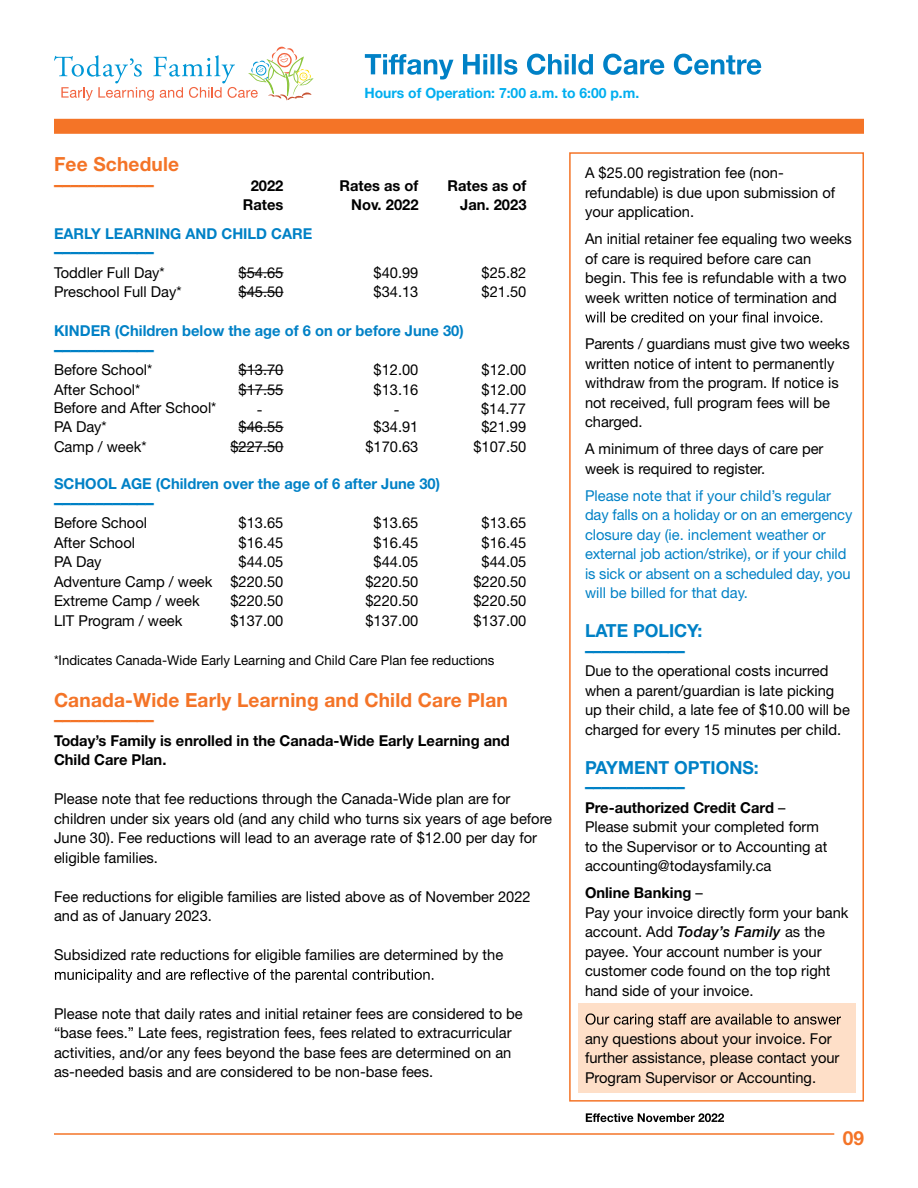
<style>
.page{position:relative;width:918px;height:1188px;background:#fff}
.page>*{position:absolute;margin:0;border:0;box-sizing:border-box;transform-origin:0 0}
.t1{font:700 19.5px "Helvetica Neue";letter-spacing:.01em;color:#f47427}
.t2{font:700 18px/19.5px "Helvetica Neue";color:#0081c6}
.t3{font:700 18px "Helvetica Neue";color:#f47427}
.t4{font:15px/19.5px "Helvetica Neue";color:#000}
.t5{font:15px/19.5px "Helvetica Neue";letter-spacing:-.01em;color:#0081c6}
.t6{font:700 15px "Helvetica Neue";color:#0081c6}
.t7{font:700 15px/19.5px "Helvetica Neue";color:#000}
.t8{font:700 14.25px "Helvetica Neue";color:#00aeef}
.t9{font:13.5px "Helvetica Neue";color:#000}
.s1{font-weight:700}
.s2{font-weight:500;font-style:italic}
</style>
<div class="page">
<div style="left:578px;top:1004px;width:277px;height:89px;background:#fedfc8"></div>
<hr style="left:239px;top:272px;width:44px;height:1px;background:#000">
<hr style="left:239px;top:292px;width:44px;height:1px;background:#000">
<hr style="left:239px;top:370px;width:44px;height:1px;background:#000">
<hr style="left:239px;top:389px;width:44px;height:1px;background:#000">
<hr style="left:239px;top:427px;width:44px;height:1px;background:#000">
<hr style="left:230px;top:446px;width:53px;height:1px;background:#000">
<svg style="left:55px;top:969px;width:378px;height:14px"></svg>
<hr style="left:54px;top:1133px;width:780px;height:2px;background:#f47427">
<div style="left:54px;top:119px;width:810px;height:15px;background:#f47427"></div>
<svg style="left:54px;top:47px;width:260px;height:54px"></svg>
<div style="left:569px;top:152px;width:295px;height:950px;border:2px solid #f47427"></div>
<svg style="left:585px;top:312px;width:237px;height:14px"></svg>
<svg style="left:586px;top:1013px;width:255px;height:15px"></svg>
<svg style="left:586px;top:1113px;width:138px;height:9px"></svg>
<svg style="left:365px;top:54px;width:396px;height:26px"></svg>
<p class="t8" style="left:364px;top:84px;width:276px">Hours of Operation: 7:00 a.m. to 6:00 p.m.</p>
<h1 class="t1" style="left:54px;top:152px;width:127px">Fee Schedule</h1>
<p class="t3" style="left:54px;top:173px;width:102px">––––––––––––</p>
<p class="t7" style="left:251px;top:175px;width:34px">2022</p>
<p class="t7" style="left:340px;top:175px;width:80px">Rates as of</p>
<p class="t7" style="left:448px;top:175px;width:80px">Rates as of</p>
<p class="t7" style="left:243px;top:195px;width:42px">Rates</p>
<p class="t7" style="left:351px;top:195px;width:69px">Nov. 2022</p>
<p class="t7" style="left:460px;top:195px;width:68px">Jan. 2023</p>
<p class="t6" style="left:54px;top:224px;width:260px">EARLY LEARNING AND CHILD CARE</p>
<p class="t2" style="left:54px;top:242px;width:102px">––––––––––––</p>
<p class="t4" style="left:54px;top:263px;width:112px">Toddler Full Day*</p>
<p class="t4" style="left:239px;top:263px;width:46px">$54.65</p>
<p class="t4" style="left:374px;top:263px;width:46px">$40.99</p>
<p class="t4" style="left:482px;top:263px;width:46px">$25.82</p>
<p class="t4" style="left:54px;top:282px;width:129px">Preschool Full Day*</p>
<p class="t4" style="left:239px;top:282px;width:46px">$45.50</p>
<p class="t4" style="left:374px;top:282px;width:46px">$34.13</p>
<p class="t4" style="left:482px;top:282px;width:46px">$21.50</p>
<p class="t6" style="left:54px;top:322px;width:411px">KINDER (Children below the age of 6 on or before June 30)</p>
<p class="t2" style="left:54px;top:339px;width:102px">––––––––––––</p>
<p class="t4" style="left:54px;top:360px;width:100px">Before School*</p>
<p class="t4" style="left:239px;top:360px;width:46px">$13.70</p>
<p class="t4" style="left:374px;top:360px;width:46px">$12.00</p>
<p class="t4" style="left:482px;top:360px;width:46px">$12.00</p>
<p class="t4" style="left:54px;top:380px;width:88px">After School*</p>
<p class="t4" style="left:239px;top:380px;width:46px">$17.55</p>
<p class="t4" style="left:374px;top:380px;width:46px">$13.16</p>
<p class="t4" style="left:482px;top:380px;width:46px">$12.00</p>
<p class="t4" style="left:54px;top:417px;width:54px">PA Day*</p>
<p class="t4" style="left:239px;top:417px;width:46px">$46.55</p>
<p class="t4" style="left:374px;top:417px;width:46px">$34.91</p>
<p class="t4" style="left:481px;top:417px;width:46px">$21.99</p>
<p class="t4" style="left:54px;top:437px;width:94px">Camp / week*</p>
<p class="t4" style="left:230px;top:437px;width:55px">$227.50</p>
<p class="t4" style="left:365px;top:437px;width:55px">$170.63</p>
<p class="t4" style="left:473px;top:437px;width:55px">$107.50</p>
<p class="t6" style="left:54px;top:475px;width:388px">SCHOOL AGE (Children over the age of 6 after June 30)</p>
<p class="t2" style="left:54px;top:492px;width:102px">––––––––––––</p>
<p class="t4" style="left:54px;top:513px;width:95px">Before School</p>
<p class="t4" style="left:239px;top:513px;width:46px">$13.65</p>
<p class="t4" style="left:374px;top:513px;width:46px">$13.65</p>
<p class="t4" style="left:482px;top:513px;width:46px">$13.65</p>
<p class="t4" style="left:54px;top:533px;width:83px">After School</p>
<p class="t4" style="left:239px;top:533px;width:46px">$16.45</p>
<p class="t4" style="left:374px;top:533px;width:46px">$16.45</p>
<p class="t4" style="left:482px;top:533px;width:46px">$16.45</p>
<p class="t4" style="left:54px;top:552px;width:49px">PA Day</p>
<p class="t4" style="left:239px;top:552px;width:46px">$44.05</p>
<p class="t4" style="left:374px;top:552px;width:46px">$44.05</p>
<p class="t4" style="left:482px;top:552px;width:46px">$44.05</p>
<p class="t4" style="left:54px;top:572px;width:231px">Adventure Camp / week $220.50</p>
<p class="t4" style="left:365px;top:572px;width:55px">$220.50</p>
<p class="t4" style="left:473px;top:572px;width:55px">$220.50</p>
<p class="t4" style="left:54px;top:591px;width:147px">Extreme Camp / week</p>
<p class="t4" style="left:230px;top:591px;width:55px">$220.50</p>
<p class="t4" style="left:365px;top:591px;width:55px">$220.50</p>
<p class="t4" style="left:473px;top:591px;width:55px">$220.50</p>
<p class="t4" style="left:54px;top:611px;width:130px">LIT Program / week</p>
<p class="t4" style="left:230px;top:611px;width:55px">$137.00</p>
<p class="t4" style="left:365px;top:611px;width:55px">$137.00</p>
<p class="t4" style="left:473px;top:611px;width:55px">$137.00</p>
<p class="t9" style="left:54px;top:652px;width:442px">*Indicates Canada-Wide Early Learning and Child Care Plan fee reductions</p>
<h1 class="t1" style="left:54px;top:688px;width:455px">Canada-Wide Early Learning and Child Care Plan</h1>
<p class="t3" style="left:54px;top:709px;width:102px">––––––––––––</p>
<p class="t7" style="left:54px;top:730px;width:457px">Today’s Family is enrolled in the Canada-Wide Early Learning and<br>Child Care Plan.</p>
<p class="t4" style="left:54px;top:789px;width:500px">Please note that fee reductions through the Canada-Wide plan are for children under six years old (and any child who turns six years of age before June 30). Fee reductions will lead to an average rate of $12.00 per day for eligible families.</p>
<p class="t4" style="left:54px;top:887px;width:478px">Fee reductions for eligible families are listed above as of November 2022 and as of January 2023.</p>
<p class="t4" style="left:54px;top:945px;width:451px">Subsidized rate reductions for eligible families are determined by the</p>
<p class="t4" style="left:54px;top:398px;width:164px">Before and After School*</p>
<p class="t4" style="left:257px;top:399px;width:7px">-</p>
<p class="t4" style="left:394px;top:399px;width:7px">-</p>
<p class="t4" style="left:481px;top:399px;width:46px">$14.77</p>
<p class="t4" style="left:54px;top:1004px;width:470px">Please note that daily rates and initial retainer fees are considered to be “base fees.” Late fees, registration fees, fees related to extracurricular activities, and/or any fees beyond the base fees are determined on an as-needed basis and are considered to be non-base fees.</p>
<p class="t4" style="left:585px;top:163px;width:252px">A $25.00 registration fee (non&shy;refundable) is due upon submission of your application.</p>
<p class="t4" style="left:585px;top:229px;width:268px">An initial retainer fee equaling two weeks of care is required before care can begin. This fee is refundable with a two week written notice of termination and</p>
<p class="t4" style="left:585px;top:334px;width:266px">Parents / guardians must give two weeks written notice of intent to permanently withdraw from the program. If notice is not received, full program fees will be charged.</p>
<p class="t4" style="left:585px;top:439px;width:240px">A minimum of three days of care per week is required to register.</p>
<p class="t5" style="left:585px;top:486px;width:269px">Please note that if your child’s regular day falls on a holiday or on an emergency closure day (ie. inclement weather or external job action/strike), or if your child is sick or absent on a scheduled day, you will be billed for that day.</p>
<p class="t2" style="left:585px;top:621px;width:119px">LATE POLICY: ––––––––––––</p>
<p class="t4" style="left:585px;top:661px;width:266px">Due to the operational costs incurred when a parent/guardian is late picking up their child, a late fee of $10.00 will be charged for every 15 minutes per child.</p>
<p class="t2" style="left:585px;top:757px;width:175px">PAYMENT OPTIONS: ––––––––––––</p>
<p class="t4" style="left:585px;top:798px;width:244px"><span class="s1">Pre-authorized Credit Card</span> –<br>Please submit your completed form to the Supervisor or to Accounting at accounting@todaysfamily.ca</p>
<p class="t4" style="left:585px;top:883px;width:265px"><span class="s1">Online Banking</span> –<br>Pay your invoice directly form your bank account. Add <span class="s2">Today’s Family</span> as the payee. Your account number is your customer code found on the top right hand side of your invoice.</p>
<p class="t4" style="left:585px;top:1029px;width:256px">any questions about your invoice. For further assistance, please contact your<br>Program Supervisor or Accounting.</p>
<h1 class="t1" style="left:843px;top:1126px;width:23px">09</h1>
</div>
